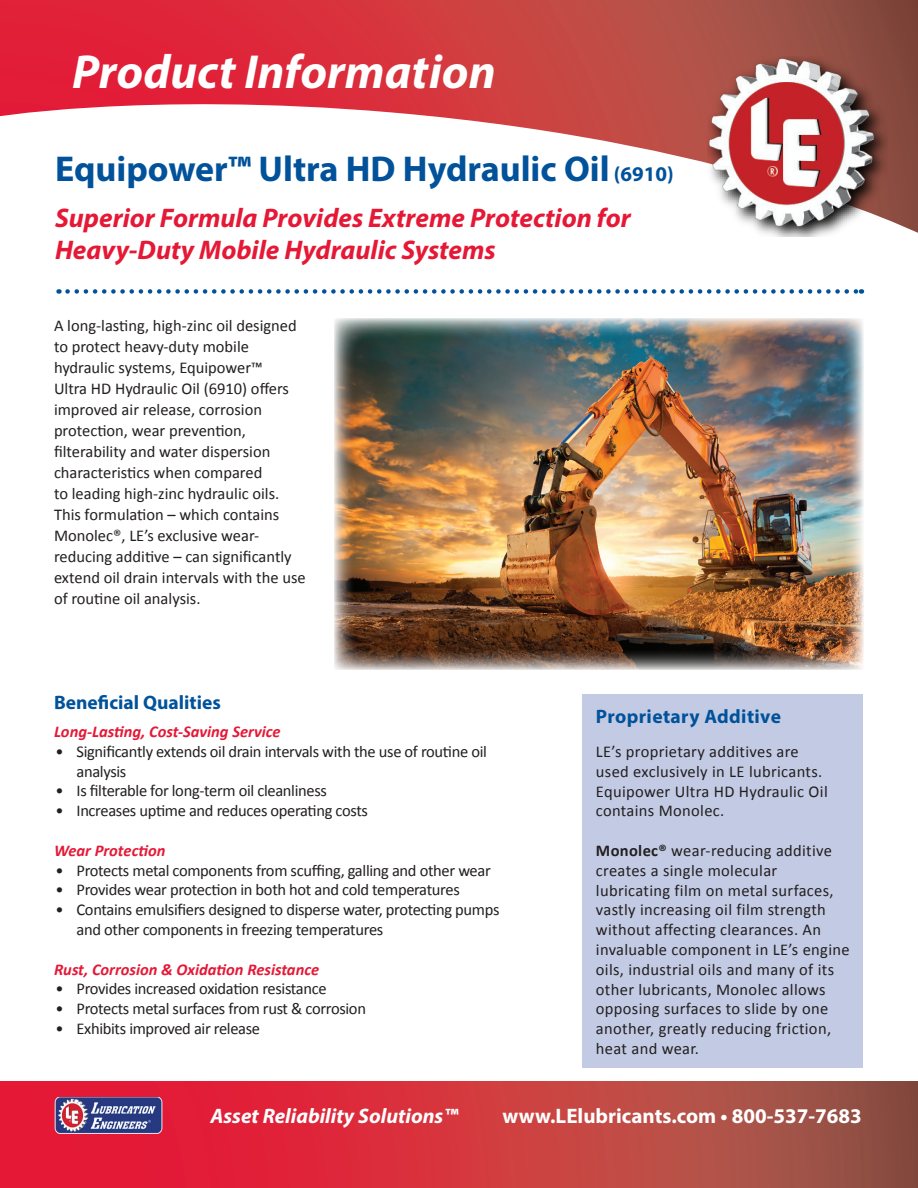
<style>
.page{position:relative;width:918px;height:1188px;background:#fff}
.page>*{position:absolute;margin:0;border:0;box-sizing:border-box;transform-origin:0 0}
.t1{font:italic 700 48px "Myriad Pro";color:#fff}
.t2{font:700 36px "Myriad Pro";color:#01529a}
.t3{font:italic 700 27px/32.4px "Myriad Pro";color:#e51836}
.t4{font:700 21px "Myriad Pro";color:#fff}
.t5{font:italic 700 21px "Myriad Pro";color:#fff}
.t6{font:700 19.5px "Myriad Pro";letter-spacing:.005em;color:#01529a}
.t7{font:16.5px/19.8px "Calibri";letter-spacing:-.02em;color:#231f20}
.t8{font:16.5px/19.8px "Calibri";letter-spacing:.02em;color:#231f20}
.t9{font:16.5px/21px "Calibri";color:#231f20}
.t10{font:italic 700 16.5px "Calibri";color:#e51836}
.s1{font-size:21px}
.s2{font-weight:700}
</style>
<div class="page">
<svg style="left:0;top:0;width:918px;height:233px"></svg>
<svg style="left:0;top:1082px;width:918px;height:106px;background:#c8373e"></svg>
<img style="left:707px;top:57px;width:180px;height:180px">
<img style="left:54px;top:1097px;width:110px;height:36px">
<svg style="left:68px;top:289px;width:794px;height:5px"></svg>
<img style="left:334px;top:318px;width:529px;height:352px">
<div style="left:582px;top:695px;width:281px;height:373px;background:#c3cbe4"></div>
<h1 class="t1" style="left:72px;top:41px;width:425px">Product Information</h1>
<h2 class="t2" style="left:55px;top:145px;width:620px">Equipower™ Ultra HD Hydraulic Oil <span class="s1">(6910)</span></h2>
<h3 class="t3" style="left:55px;top:201px;width:577px">Superior Formula Provides Extreme Protection for<br>Heavy-Duty Mobile Hydraulic Systems</h3>
<p class="t9" style="left:54px;top:314px;width:253px">A long-lasting, high-zinc oil designed to protect heavy-duty mobile hydraulic systems, Equipower™<br>Ultra HD Hydraulic Oil (6910) offers improved air release, corrosion protection, wear prevention, filterability and water dispersion characteristics when compared<br>to leading high-zinc hydraulic oils.<br>This formulation – which contains Monolec®, LE’s exclusive wear&shy;reducing additive – can significantly extend oil drain intervals with the use of routine oil analysis.</p>
<p class="t6" style="left:54px;top:690px;width:168px">Beneficial Qualities</p>
<p class="t10" style="left:54px;top:720px;width:228px">Long-Lasting, Cost-Saving Service</p>
<p class="t7" style="left:77px;top:741px;width:412px;text-indent:-21px">• Significantly extends oil drain intervals with the use of routine oil analysis</p>
<p class="t7" style="left:56px;top:781px;width:273px">• Is filterable for long-term oil cleanliness</p>
<p class="t7" style="left:56px;top:800px;width:314px">• Increases uptime and reduces operating costs</p>
<p class="t10" style="left:54px;top:839px;width:113px">Wear Protection</p>
<p class="t7" style="left:56px;top:860px;width:437px">• Protects metal components from scuffing, galling and other wear</p>
<p class="t7" style="left:56px;top:880px;width:406px">• Provides wear protection in both hot and cold temperatures</p>
<p class="t7" style="left:77px;top:899px;width:425px;text-indent:-21px">• Contains emulsifiers designed to disperse water, protecting pumps and other components in freezing temperatures</p>
<p class="t10" style="left:54px;top:957px;width:267px">Rust, Corrosion &amp; Oxidation Resistance</p>
<p class="t7" style="left:56px;top:979px;width:273px">• Provides increased oxidation resistance</p>
<p class="t7" style="left:56px;top:998px;width:312px">• Protects metal surfaces from rust &amp; corrosion</p>
<p class="t7" style="left:56px;top:1018px;width:206px">• Exhibits improved air release</p>
<p class="t6" style="left:596px;top:704px;width:187px">Proprietary Additive</p>
<p class="t8" style="left:596px;top:741px;width:233px">LE’s proprietary additives are used exclusively in LE lubricants.<br>Equipower Ultra HD Hydraulic Oil contains Monolec.</p>
<p class="t8" style="left:596px;top:840px;width:255px"><span class="s2">Monolec®</span> wear-reducing additive creates a single molecular lubricating film on metal surfaces, vastly increasing oil film strength without affecting clearances. An invaluable component in LE’s engine oils, industrial oils and many of its other lubricants, Monolec allows opposing surfaces to slide by one another, greatly reducing friction, heat and wear.</p>
<p class="t5" style="left:211px;top:1103px;width:249px">Asset Reliability Solutions™</p>
<p class="t4" style="left:503px;top:1103px;width:361px">www.LElubricants.com • 800-537-7683</p>
</div>
